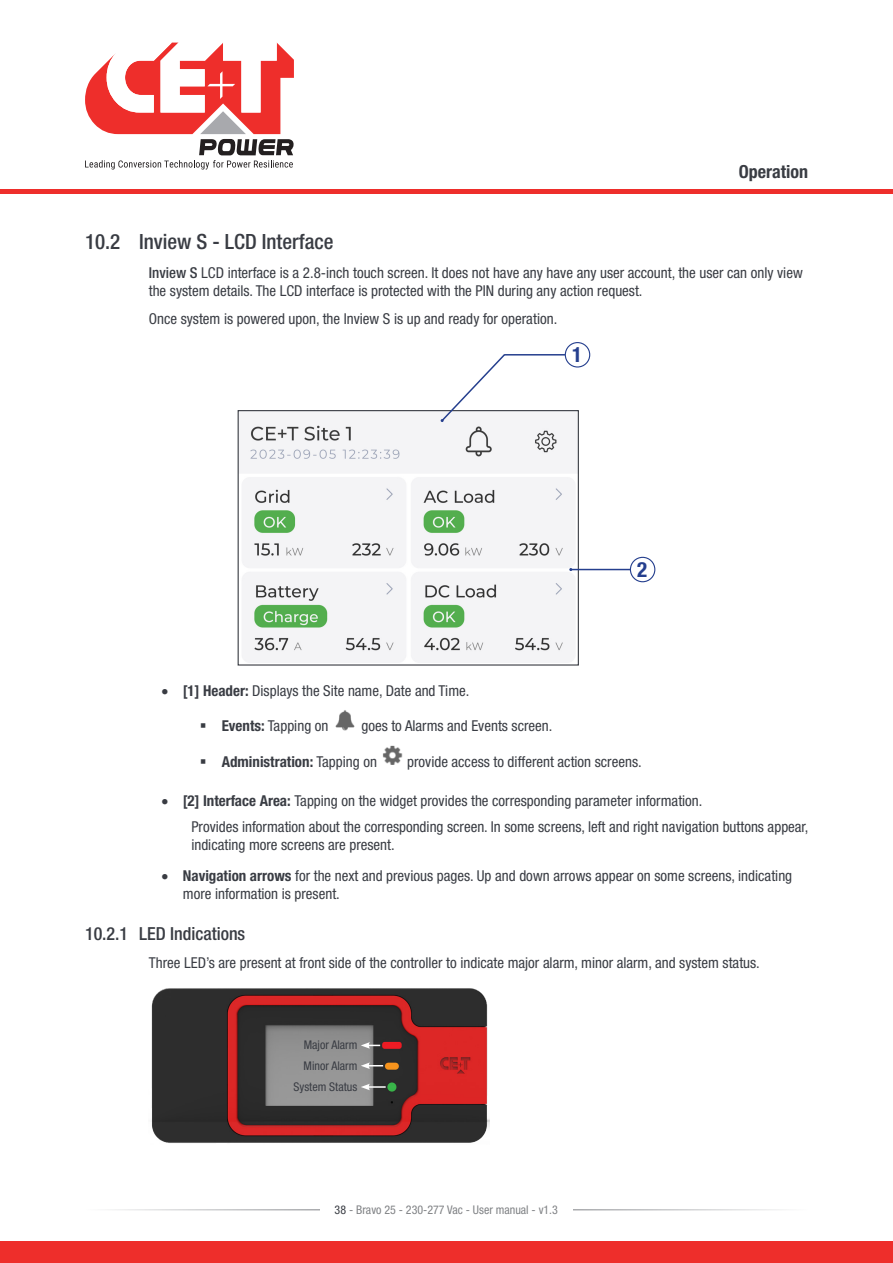
<style>
.page{position:relative;width:893px;height:1263px;background:#fff}
.page>*{position:absolute;margin:0;border:0;box-sizing:border-box;transform-origin:0 0}
.t1{font:500 condensed 21px "Helvetica Neue LT Std";color:#393c43}
.t2{font:700 condensed 21px "Helvetica Neue LT Std";color:#253f8e}
.t3{font:500 condensed 18px "Helvetica Neue LT Std";color:#393c43}
.t4{font:700 condensed 18px "Helvetica Neue LT Std";color:#393c43}
.Body_Text{font:condensed 15px/18px "Helvetica Neue LT Std";color:#393c43}
.Bullet_indent{font:condensed 15px/18px "Helvetica Neue LT Std";color:#393c43}
.Picture_Left{font:condensed 15px "Helvetica Neue LT Std";color:#393c43}
.t5{font:700 condensed 15px "Helvetica Neue LT Std";color:#393c43}
.t6{font:condensed 12px "Helvetica Neue LT Std";color:#808285}
.t7{font:condensed 12px "Helvetica Neue LT Std";color:#393c43}
.s1{font-weight:500}
.s2{font-weight:700}
.s3{font-weight:400}
.s4{color:#393c43}
</style>
<div class="page">
<img style="left:240px;top:412px;width:337px;height:251px">
<div style="left:238px;top:410px;width:341px;height:255px;border:1px solid #393c43"></div>
<div style="left:565px;top:342px;width:25px;height:26px;border:1px solid #253f8e;border-radius:50%"></div>
<hr style="left:504px;top:354px;width:61px;height:1px;background:#253f8e">
<svg style="left:440px;top:354px;width:67px;height:69px"></svg>
<div style="left:630px;top:557px;width:25px;height:25px;border:1px solid #253f8e;border-radius:50%"></div>
<hr style="left:571px;top:569px;width:59px;height:1px;background:#253f8e">
<img style="left:335px;top:710px;width:20px;height:21px">
<img style="left:382px;top:745px;width:21px;height:20px">
<img style="left:151px;top:988px;width:338px;height:155px">
<svg style="left:361px;top:1042px;width:19px;height:7px"></svg>
<svg style="left:361px;top:1062px;width:22px;height:7px"></svg>
<svg style="left:361px;top:1084px;width:25px;height:6px"></svg>
<hr style="left:85px;top:1209px;width:723px;height:1px;background:#393c43">
<div style="left:320px;top:1199px;width:253px;height:21px;background:#fff"></div>
<div style="left:0;top:1242px;width:893px;height:21px;background:#ee2e2b"></div>
<svg style="left:85px;top:43px;width:209px;height:127px"></svg>
<hr style="left:0;top:189px;width:893px;height:4px;background:#ee2e2b">
<p class="t4" style="left:739px;top:161px;width:71px">Operation</p>
<p class="t1" style="left:85px;top:229px;width:250px">10.2 Inview S - LCD Interface</p>
<p class="Body_Text" style="left:149px;top:263px;width:655px"><span class="s1">Inview S</span> LCD interface is a 2.8-inch touch screen. It does not have any have any user account, the user can only view the system details. The LCD interface is protected with the PIN during any action request.</p>
<p class="Body_Text" style="left:149px;top:310px;width:410px">Once system is powered upon, the Inview S is up and ready for operation.</p>
<p class="t2" style="left:572px;top:342px;width:12px">1</p>
<p class="t2" style="left:637px;top:557px;width:12px">2</p>
<p class="Body_Text" style="left:162px;top:682px;width:309px">• <span class="s2">[1] Header:</span> Displays the Site name, Date and Time.</p>
<p class="Body_Text" style="left:222px;top:717px;width:108px"><span class="s2">Events:</span> Tapping on</p>
<p class="Body_Text" style="left:361px;top:717px;width:192px">goes to Alarms and Events screen.</p>
<p class="t5" style="left:222px;top:752px;width:157px">Administration: <span class="s3">Tapping on</span></p>
<p class="Body_Text" style="left:407px;top:752px;width:236px">provide access to different action screens.</p>
<p class="Body_Text" style="left:162px;top:791px;width:542px">• <span class="s2">[2] Interface Area:</span> Tapping on the widget provides the corresponding parameter information.</p>
<p class="Bullet_indent" style="left:191px;top:818px;width:619px">Provides information about the corresponding screen. In some screens, left and right navigation buttons appear, indicating more screens are present.</p>
<p class="Body_Text" style="left:183px;top:867px;width:611px;text-indent:-21px">• <span class="s2">Navigation arrows</span> for the next and previous pages. Up and down arrows appear on some screens, indicating more information is present.</p>
<p class="t3" style="left:85px;top:923px;width:162px">10.2.1 LED Indications</p>
<p class="Picture_Left" style="left:149px;top:954px;width:613px">Three LED’s are present at front side of the controller to indicate major alarm, minor alarm, and system status.</p>
<p class="t7" style="left:304px;top:1038px;width:55px">Major Alarm</p>
<p class="t7" style="left:304px;top:1058px;width:55px">Minor Alarm</p>
<p class="t7" style="left:294px;top:1079px;width:65px">System Status</p>
<p class="t6" style="left:335px;top:1203px;width:225px"><span class="s4">38</span> - Bravo 25 - 230-277 Vac - User manual - v1.3</p>
</div>
